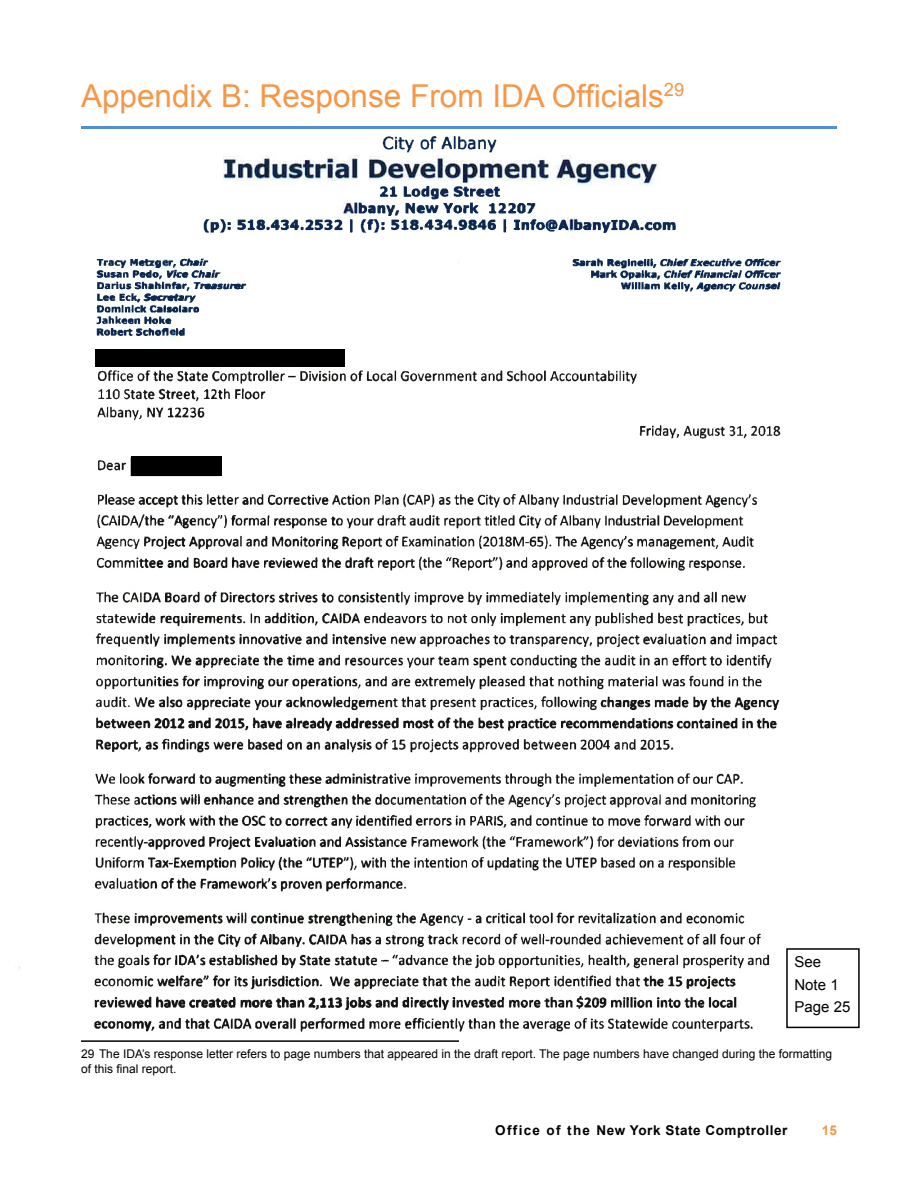
<style>
.page{position:relative;width:918px;height:1188px;background:#fff}
.page>*{position:absolute;margin:0;border:0;box-sizing:border-box;transform-origin:0 0}
.t1{font:31.5px "Arial";color:#f79646}
.t2{font:15px/22.5px "Arial";color:#000}
.t3{font:700 13.5px "Arial";letter-spacing:.04em;color:#000}
.t4{font:700 13.5px "Arial";color:#f79646}
.t5{font:12px/15px "Arial";color:#000}
</style>
<div class="page">
<hr style="left:81px;top:126px;width:756px;height:3px;background:#558ed5">
<hr style="left:81px;top:1040px;width:378px;height:2px;background:#000">
<img style="left:96px;top:136px;width:685px;height:200px">
<img style="left:93px;top:351px;width:688px;height:680px">
<div style="left:96px;top:349px;width:249px;height:18px;background:#000"></div>
<div style="left:131px;top:457px;width:90px;height:19px;background:#000"></div>
<div style="left:786px;top:948px;width:74px;height:80px;border:2px solid #000"></div>
<h1 class="t1" style="left:81px;top:75px;width:605px">Appendix B: Response From IDA Officials<sup>29</sup></h1>
<p class="t2" style="left:794px;top:951px;width:57px">See<br>Note 1<br>Page 25</p>
<p class="t5" style="left:81px;top:1047px;width:753px">29 The IDA’s response letter refers to page numbers that appeared in the draft report. The page numbers have changed during the formatting of this final report.</p>
<p class="t3" style="left:495px;top:1121px;width:294px">Office of the New York State Comptroller</p>
<p class="t4" style="left:822px;top:1121px;width:17px">15</p>
</div>
